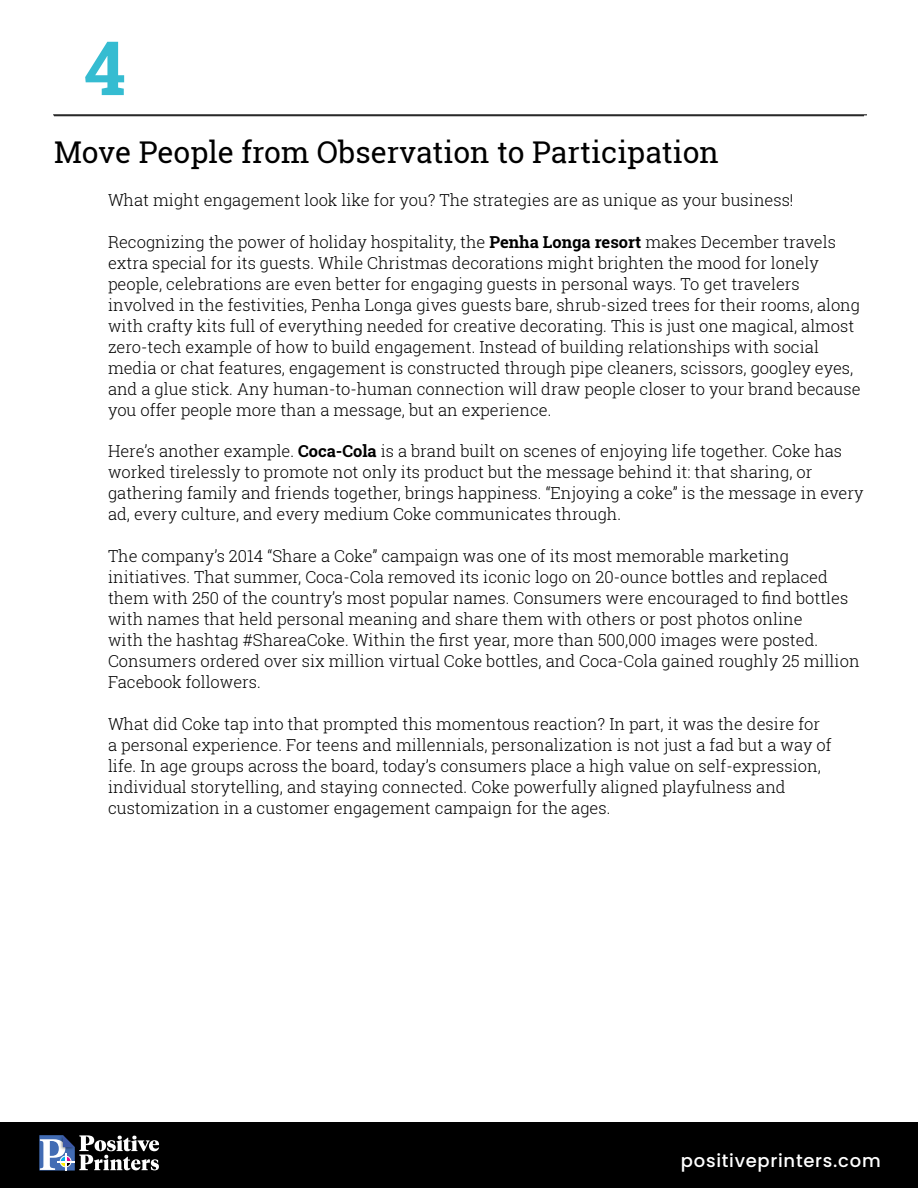
<style>
.page{position:relative;width:918px;height:1188px;background:#fff}
.page>*{position:absolute;margin:0;border:0;box-sizing:border-box;transform-origin:0 0}
.t1{font:700 75px "Roboto Slab";color:#35bcd1}
.t2{font:30px "Roboto Slab";color:#000}
.t3{font:500 18px "Poppins";letter-spacing:.04em;color:#fff}
.t4{font:300 16.5px/21px "Roboto Slab";color:#000}
.s1{font-weight:700}
</style>
<div class="page">
<div style="left:0;top:1122px;width:918px;height:66px;background:#000"></div>
<svg style="left:39px;top:1135px;width:120px;height:36px"></svg>
<div style="left:60px;top:1156px;width:11px;height:11px;border:1px solid #fff;border-radius:50%"></div>
<hr style="left:54px;top:115px;width:810px;height:1px;background:#000">
<hr style="left:53px;top:114px;width:814px;height:1px;background:#000">
<h1 class="t1" style="left:84px;top:16px;width:44px">4</h1>
<h2 class="t2" style="left:54px;top:132px;width:666px">Move People from Observation to Participation</h2>
<p class="t4" style="left:108px;top:189px;width:687px">What might engagement look like for you? The strategies are as unique as your business!</p>
<p class="t4" style="left:108px;top:231px;width:754px">Recognizing the power of holiday hospitality, the <span class="s1">Penha Longa resort</span> makes December travels extra special for its guests. While Christmas decorations might brighten the mood for lonely people, celebrations are even better for engaging guests in personal ways. To get travelers involved in the festivities, Penha Longa gives guests bare, shrub-sized trees for their rooms, along with crafty kits full of everything needed for creative decorating. This is just one magical, almost zero-tech example of how to build engagement. Instead of building relationships with social media or chat features, engagement is constructed through pipe cleaners, scissors, googley eyes, and a glue stick. Any human-to-human connection will draw people closer to your brand because you offer people more than a message, but an experience.</p>
<p class="t4" style="left:108px;top:441px;width:757px">Here’s another example. <span class="s1">Coca-Cola</span> is a brand built on scenes of enjoying life together. Coke has worked tirelessly to promote not only its product but the message behind it: that sharing, or gathering family and friends together, brings happiness. “Enjoying a coke” is the message in every ad, every culture, and every medium Coke communicates through.</p>
<p class="t4" style="left:108px;top:545px;width:753px">The company’s 2014 “Share a Coke” campaign was one of its most memorable marketing initiatives. That summer, Coca-Cola removed its iconic logo on 20-ounce bottles and replaced them with 250 of the country’s most popular names. Consumers were encouraged to find bottles with names that held personal meaning and share them with others or post photos online<br>with the hashtag #ShareaCoke. Within the first year, more than 500,000 images were posted.<br>Consumers ordered over six million virtual Coke bottles, and Coca-Cola gained roughly 25 million Facebook followers.</p>
<p class="t4" style="left:108px;top:713px;width:725px">What did Coke tap into that prompted this momentous reaction? In part, it was the desire for a personal experience. For teens and millennials, personalization is not just a fad but a way of life. In age groups across the board, today’s consumers place a high value on self-expression, individual storytelling, and staying connected. Coke powerfully aligned playfulness and customization in a customer engagement campaign for the ages.</p>
<p class="t3" style="left:681px;top:1151px;width:201px">positiveprinters.com</p>
</div>
